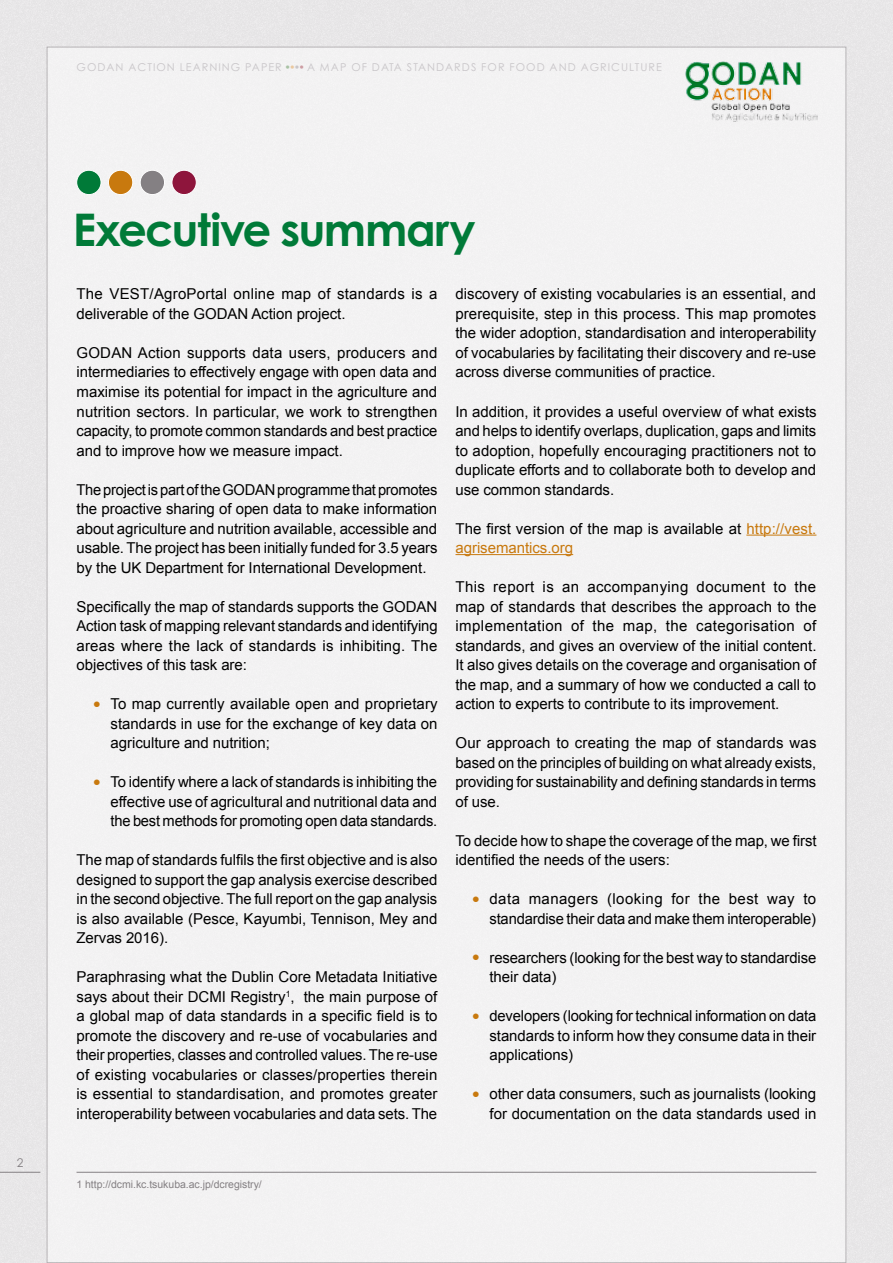
<style>
.page{position:relative;width:893px;height:1263px;background:#e8e6e8}
.page>*{position:absolute;margin:0;border:0;box-sizing:border-box;transform-origin:0 0}
.t1{font:700 45px "Century Gothic Std";letter-spacing:-.025em;color:#007a38}
.t2{font:15px/19.5px "Arial";letter-spacing:-.005em;color:#000;text-align:justify}
.t3{font:15px/19.5px "Arial";letter-spacing:.015em;color:#000}
.t4{font:12px "Century Gothic Std";color:#848083}
.t5{font:10.8px "Century Gothic Std";letter-spacing:.095em;color:#c9c6c9}
.t6{font:10.5px "Arial";letter-spacing:-.005em;color:#848083}
.s1{color:#a8c2a4}
.s2{color:#eac89f}
.s3{color:#cd9da3}
.s4{font-weight:700;font-size:19.5px;color:#c8790e}
.s5{color:#c8790e}
</style>
<div class="page">
<div style="left:47px;top:47px;width:799px;height:1216px;background:#f3f2f3"></div>
<hr style="left:77px;top:1172px;width:739px;height:1px;background:#848083">
<hr style="left:0;top:1172px;width:40px;height:1px;background:#848083">
<hr style="left:746px;top:535px;width:70px;height:1px;background:#c8790e">
<hr style="left:455px;top:554px;width:118px;height:1px;background:#c8790e">
<img style="left:685px;top:61px;width:132px;height:60px">
<div style="left:77px;top:170px;width:24px;height:25px;background:#007a38;border-radius:50%"></div>
<div style="left:77px;top:170px;width:24px;height:25px;border:1px solid #fff;border-radius:50%"></div>
<div style="left:108px;top:170px;width:25px;height:25px;background:#c8790e;border-radius:50%"></div>
<div style="left:108px;top:170px;width:25px;height:25px;border:1px solid #fff;border-radius:50%"></div>
<div style="left:140px;top:170px;width:25px;height:25px;background:#848083;border-radius:50%"></div>
<div style="left:140px;top:170px;width:25px;height:25px;border:1px solid #fff;border-radius:50%"></div>
<div style="left:172px;top:170px;width:24px;height:25px;background:#8e153c;border-radius:50%"></div>
<div style="left:172px;top:170px;width:24px;height:25px;border:1px solid #fff;border-radius:50%"></div>
<p class="t5" style="left:77px;top:60px;width:587px">GODAN ACTION LEARNING PAPER <span class="s1">•</span><span class="s2">•</span>•<span class="s3">•</span> A MAP OF DATA STANDARDS FOR FOOD AND AGRICULTURE</p>
<p class="t4" style="left:17px;top:1155px;width:8px">2</p>
<h1 class="t1" style="left:73px;top:202px;width:404px">Executive summary</h1>
<p class="t3" style="left:77px;top:285px;width:363px">The VEST/AgroPortal online map of standards is a deliverable of the GODAN Action project.</p>
<p class="t2" style="left:77px;top:343px;width:362px">GODAN Action supports data users, producers and intermediaries to effectively engage with open data and maximise its potential for impact in the agriculture and nutrition sectors. In particular, we work to strengthen capacity, to promote common standards and best practice and to improve how we measure impact.</p>
<p class="t2" style="left:77px;top:480px;width:363px">The project is part of the GODAN programme that promotes the proactive sharing of open data to make information about agriculture and nutrition available, accessible and usable. The project has been initially funded for 3.5 years by the UK Department for International Development.</p>
<p class="t2" style="left:77px;top:597px;width:363px">Specifically the map of standards supports the GODAN Action task of mapping relevant standards and identifying areas where the lack of standards is inhibiting. The objectives of this task are:</p>
<p class="t2" style="left:111px;top:694px;width:329px;text-indent:-17px"><span class="s4">•</span> To map currently available open and proprietary standards in use for the exchange of key data on agriculture and nutrition;</p>
<p class="t2" style="left:111px;top:772px;width:328px;text-indent:-17px"><span class="s4">•</span> To identify where a lack of standards is inhibiting the effective use of agricultural and nutritional data and the best methods for promoting open data standards.</p>
<p class="t2" style="left:77px;top:850px;width:363px">The map of standards fulfils the first objective and is also designed to support the gap analysis exercise described in the second objective. The full report on the gap analysis is also available (Pesce, Kayumbi, Tennison, Mey and Zervas 2016).</p>
<p class="t2" style="left:77px;top:967px;width:363px">Paraphrasing what the Dublin Core Metadata Initiative says about their DCMI Registry<sup>1</sup>, the main purpose of a global map of data standards in a specific field is to promote the discovery and re-use of vocabularies and their properties, classes and controlled values. The re-use of existing vocabularies or classes/properties therein is essential to standardisation, and promotes greater interoperability between vocabularies and data sets. The</p>
<p class="t2" style="left:455px;top:285px;width:362px">discovery of existing vocabularies is an essential, and prerequisite, step in this process. This map promotes the wider adoption, standardisation and interoperability of vocabularies by facilitating their discovery and re-use across diverse communities of practice.</p>
<p class="t2" style="left:455px;top:402px;width:363px">In addition, it provides a useful overview of what exists and helps to identify overlaps, duplication, gaps and limits to adoption, hopefully encouraging practitioners not to duplicate efforts and to collaborate both to develop and use common standards.</p>
<p class="t2" style="left:455px;top:519px;width:362px">The first version of the map is available at <span class="s5">http://vest. agrisemantics.org</span></p>
<p class="t2" style="left:455px;top:577px;width:363px">This report is an accompanying document to the map of standards that describes the approach to the implementation of the map, the categorisation of standards, and gives an overview of the initial content.<br>It also gives details on the coverage and organisation of the map, and a summary of how we conducted a call to action to experts to contribute to its improvement.</p>
<p class="t2" style="left:455px;top:733px;width:363px">Our approach to creating the map of standards was based on the principles of building on what already exists, providing for sustainability and defining standards in terms of use.</p>
<p class="t2" style="left:455px;top:831px;width:363px">To decide how to shape the coverage of the map, we first identified the needs of the users:</p>
<p class="t2" style="left:472px;top:889px;width:345px;text-align:right"><span class="s4">•</span> data managers (looking for the best way to standardise their data and make them interoperable)</p>
<p class="t2" style="left:489px;top:948px;width:328px;text-indent:-17px"><span class="s4">•</span> researchers (looking for the best way to standardise their data)</p>
<p class="t2" style="left:489px;top:1006px;width:328px;text-indent:-17px"><span class="s4">•</span> developers (looking for technical information on data standards to inform how they consume data in their applications)</p>
<p class="t2" style="left:472px;top:1084px;width:346px;text-align:right"><span class="s4">•</span> other data consumers, such as journalists (looking for documentation on the data standards used in</p>
<p class="t6" style="left:77px;top:1177px;width:187px">1 http://dcmi.kc.tsukuba.ac.jp/dcregistry/</p>
</div>
